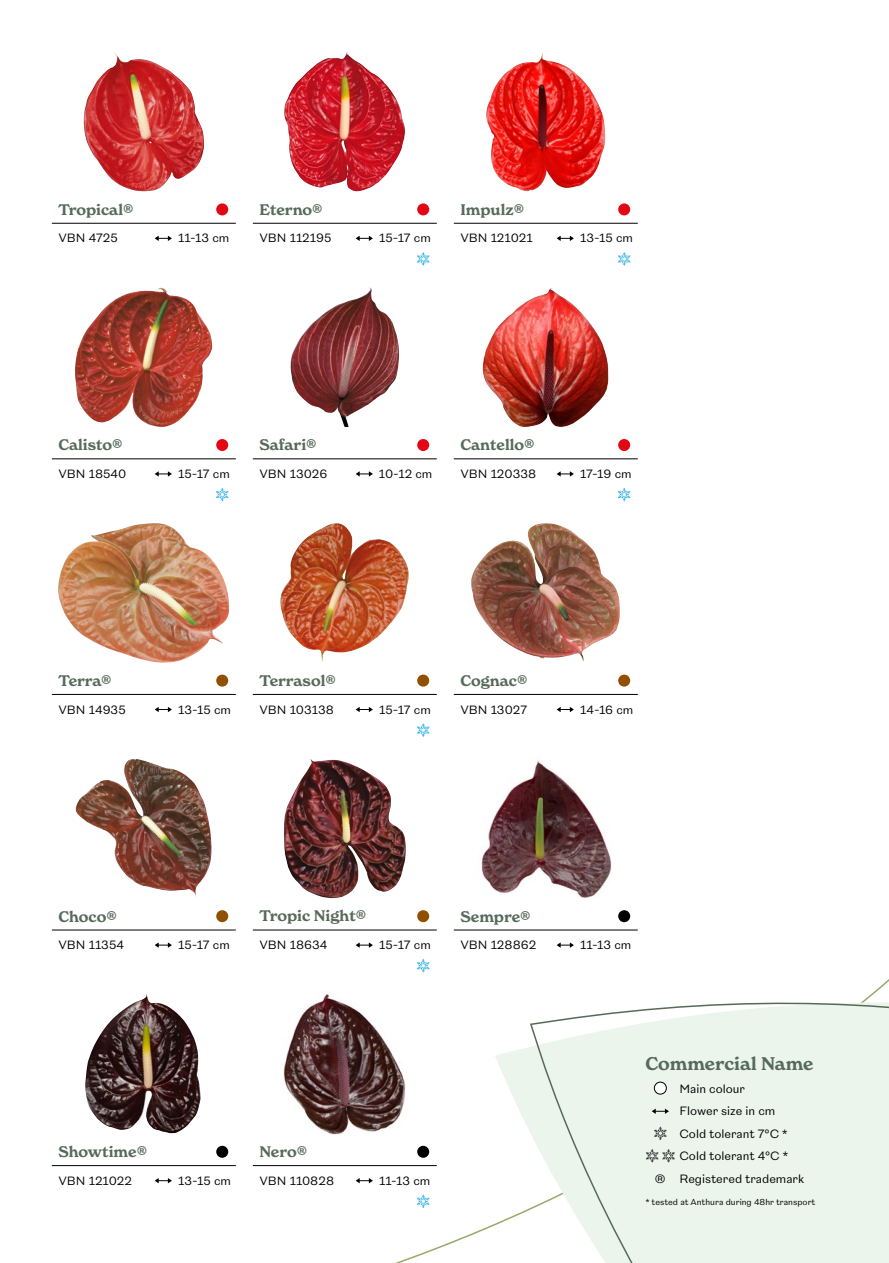
<style>
.page{position:relative;width:889px;height:1263px;background:#fff}
.page>*{position:absolute;margin:0;border:0;box-sizing:border-box;transform-origin:0 0}
.t1{font:600 18px "New Spirit";color:#576a5a}
.t2{font:600 15px "New Spirit";color:#576a5a}
.t3{font:12px "New Reason";color:#000}
.t4{font:8.7px "New Reason";color:#000}
</style>
<div class="page">
<svg style="left:495px;top:1047px;width:34px;height:179px"></svg>
<svg style="left:155px;top:236px;width:17px;height:5px"></svg>
<hr style="left:52px;top:223px;width:184px;height:1px;background:#000">
<div style="left:216px;top:203px;width:12px;height:12px;background:#e30613;border-radius:50%"></div>
<img style="left:84px;top:53px;width:120px;height:138px">
<svg style="left:356px;top:236px;width:17px;height:5px"></svg>
<hr style="left:253px;top:223px;width:184px;height:1px;background:#000">
<div style="left:417px;top:203px;width:12px;height:12px;background:#e30613;border-radius:50%"></div>
<img style="left:284px;top:52px;width:121px;height:139px">
<svg style="left:417px;top:252px;width:12px;height:14px"></svg>
<svg style="left:557px;top:236px;width:17px;height:5px"></svg>
<hr style="left:454px;top:223px;width:184px;height:1px;background:#000">
<div style="left:618px;top:203px;width:12px;height:12px;background:#e30613;border-radius:50%"></div>
<img style="left:486px;top:52px;width:119px;height:140px">
<svg style="left:618px;top:252px;width:12px;height:14px"></svg>
<svg style="left:155px;top:471px;width:17px;height:5px"></svg>
<hr style="left:52px;top:459px;width:184px;height:1px;background:#000">
<div style="left:216px;top:439px;width:12px;height:12px;background:#e30613;border-radius:50%"></div>
<img style="left:75px;top:288px;width:137px;height:139px">
<svg style="left:216px;top:488px;width:13px;height:13px"></svg>
<svg style="left:356px;top:471px;width:17px;height:5px"></svg>
<hr style="left:253px;top:459px;width:184px;height:1px;background:#000">
<div style="left:417px;top:439px;width:12px;height:12px;background:#e30613;border-radius:50%"></div>
<img style="left:290px;top:288px;width:109px;height:139px">
<svg style="left:557px;top:471px;width:17px;height:5px"></svg>
<hr style="left:454px;top:459px;width:184px;height:1px;background:#000">
<div style="left:618px;top:439px;width:12px;height:12px;background:#e30613;border-radius:50%"></div>
<img style="left:482px;top:288px;width:126px;height:139px">
<svg style="left:618px;top:488px;width:12px;height:13px"></svg>
<svg style="left:155px;top:707px;width:17px;height:5px"></svg>
<hr style="left:52px;top:694px;width:184px;height:1px;background:#000">
<div style="left:216px;top:675px;width:12px;height:12px;background:#914f00;border-radius:50%"></div>
<img style="left:58px;top:523px;width:171px;height:140px">
<svg style="left:356px;top:707px;width:17px;height:5px"></svg>
<hr style="left:253px;top:694px;width:184px;height:1px;background:#000">
<div style="left:417px;top:675px;width:12px;height:12px;background:#914f00;border-radius:50%"></div>
<img style="left:280px;top:523px;width:129px;height:139px">
<svg style="left:417px;top:723px;width:12px;height:14px"></svg>
<svg style="left:557px;top:707px;width:17px;height:5px"></svg>
<hr style="left:454px;top:694px;width:184px;height:1px;background:#000">
<div style="left:618px;top:675px;width:12px;height:12px;background:#914f00;border-radius:50%"></div>
<img style="left:471px;top:523px;width:149px;height:139px">
<svg style="left:155px;top:942px;width:17px;height:6px"></svg>
<hr style="left:52px;top:930px;width:184px;height:1px;background:#000">
<div style="left:216px;top:910px;width:12px;height:12px;background:#914f00;border-radius:50%"></div>
<img style="left:75px;top:759px;width:136px;height:138px">
<svg style="left:356px;top:942px;width:17px;height:6px"></svg>
<hr style="left:253px;top:930px;width:184px;height:1px;background:#000">
<div style="left:417px;top:910px;width:12px;height:12px;background:#914f00;border-radius:50%"></div>
<img style="left:284px;top:759px;width:122px;height:139px">
<svg style="left:417px;top:959px;width:12px;height:13px"></svg>
<svg style="left:557px;top:942px;width:17px;height:6px"></svg>
<hr style="left:454px;top:930px;width:184px;height:1px;background:#000">
<div style="left:618px;top:910px;width:12px;height:12px;background:#000;border-radius:50%"></div>
<img style="left:481px;top:759px;width:130px;height:139px">
<svg style="left:155px;top:1178px;width:17px;height:5px"></svg>
<hr style="left:52px;top:1165px;width:184px;height:1px;background:#000">
<div style="left:216px;top:1146px;width:12px;height:12px;background:#000;border-radius:50%"></div>
<img style="left:85px;top:995px;width:116px;height:139px">
<svg style="left:356px;top:1178px;width:17px;height:5px"></svg>
<hr style="left:253px;top:1165px;width:184px;height:1px;background:#000">
<div style="left:417px;top:1146px;width:12px;height:12px;background:#000;border-radius:50%"></div>
<img style="left:283px;top:994px;width:123px;height:141px">
<svg style="left:417px;top:1194px;width:12px;height:14px"></svg>
<svg style="left:529px;top:993px;width:360px;height:270px"></svg>
<p class="t2" style="left:58px;top:200px;width:76px">Tropical®</p>
<p class="t3" style="left:58px;top:231px;width:61px">VBN 4725</p>
<p class="t3" style="left:379px;top:231px;width:53px">15-17 cm</p>
<p class="t2" style="left:460px;top:200px;width:65px">Impulz®</p>
<p class="t3" style="left:460px;top:231px;width:74px">VBN 121021</p>
<p class="t2" style="left:259px;top:200px;width:65px">Eterno®</p>
<p class="t3" style="left:259px;top:231px;width:74px">VBN 112195</p>
<p class="t3" style="left:580px;top:231px;width:54px">13-15 cm</p>
<p class="t3" style="left:178px;top:231px;width:53px">11-13 cm</p>
<p class="t2" style="left:259px;top:436px;width:59px">Safari®</p>
<p class="t3" style="left:259px;top:467px;width:70px">VBN 13026</p>
<p class="t3" style="left:580px;top:467px;width:53px">17-19 cm</p>
<p class="t2" style="left:58px;top:436px;width:66px">Calisto®</p>
<p class="t3" style="left:58px;top:467px;width:69px">VBN 18540</p>
<p class="t3" style="left:379px;top:467px;width:55px">10-12 cm</p>
<p class="t2" style="left:460px;top:436px;width:76px">Cantello®</p>
<p class="t3" style="left:460px;top:467px;width:77px">VBN 120338</p>
<p class="t3" style="left:178px;top:467px;width:53px">15-17 cm</p>
<p class="t2" style="left:259px;top:671px;width:78px">Terrasol®</p>
<p class="t3" style="left:259px;top:702px;width:76px">VBN 103138</p>
<p class="t3" style="left:580px;top:702px;width:55px">14-16 cm</p>
<p class="t2" style="left:58px;top:671px;width:55px">Terra®</p>
<p class="t3" style="left:58px;top:702px;width:69px">VBN 14935</p>
<p class="t3" style="left:379px;top:702px;width:53px">15-17 cm</p>
<p class="t2" style="left:460px;top:671px;width:69px">Cognac®</p>
<p class="t3" style="left:460px;top:702px;width:68px">VBN 13027</p>
<p class="t3" style="left:178px;top:702px;width:54px">13-15 cm</p>
<p class="t2" style="left:259px;top:906px;width:108px">Tropic Night®</p>
<p class="t3" style="left:259px;top:938px;width:69px">VBN 18634</p>
<p class="t3" style="left:580px;top:938px;width:53px">11-13 cm</p>
<p class="t2" style="left:58px;top:907px;width:60px">Choco®</p>
<p class="t3" style="left:58px;top:938px;width:67px">VBN 11354</p>
<p class="t3" style="left:379px;top:938px;width:53px">15-17 cm</p>
<p class="t2" style="left:460px;top:907px;width:72px">Sempre®</p>
<p class="t3" style="left:460px;top:938px;width:77px">VBN 128862</p>
<p class="t3" style="left:178px;top:938px;width:53px">15-17 cm</p>
<p class="t2" style="left:58px;top:1142px;width:90px">Showtime®</p>
<p class="t3" style="left:58px;top:1173px;width:75px">VBN 121022</p>
<p class="t3" style="left:379px;top:1173px;width:53px">11-13 cm</p>
<p class="t2" style="left:259px;top:1142px;width:49px">Nero®</p>
<p class="t3" style="left:259px;top:1173px;width:76px">VBN 110828</p>
<p class="t3" style="left:178px;top:1173px;width:54px">13-15 cm</p>
<h1 class="t1" style="left:645px;top:1053px;width:169px">Commercial Name</h1>
<p class="t3" style="left:679px;top:1081px;width:67px">Main colour</p>
<p class="t3" style="left:679px;top:1104px;width:97px">Flower size in cm</p>
<p class="t3" style="left:679px;top:1126px;width:110px">Cold tolerant 7°C *</p>
<p class="t3" style="left:679px;top:1149px;width:111px">Cold tolerant 4°C *</p>
<p class="t3" style="left:655px;top:1171px;width:151px">® Registered trademark</p>
<p class="t4" style="left:645px;top:1197px;width:171px">* tested at Anthura during 48hr transport</p>
</div>
